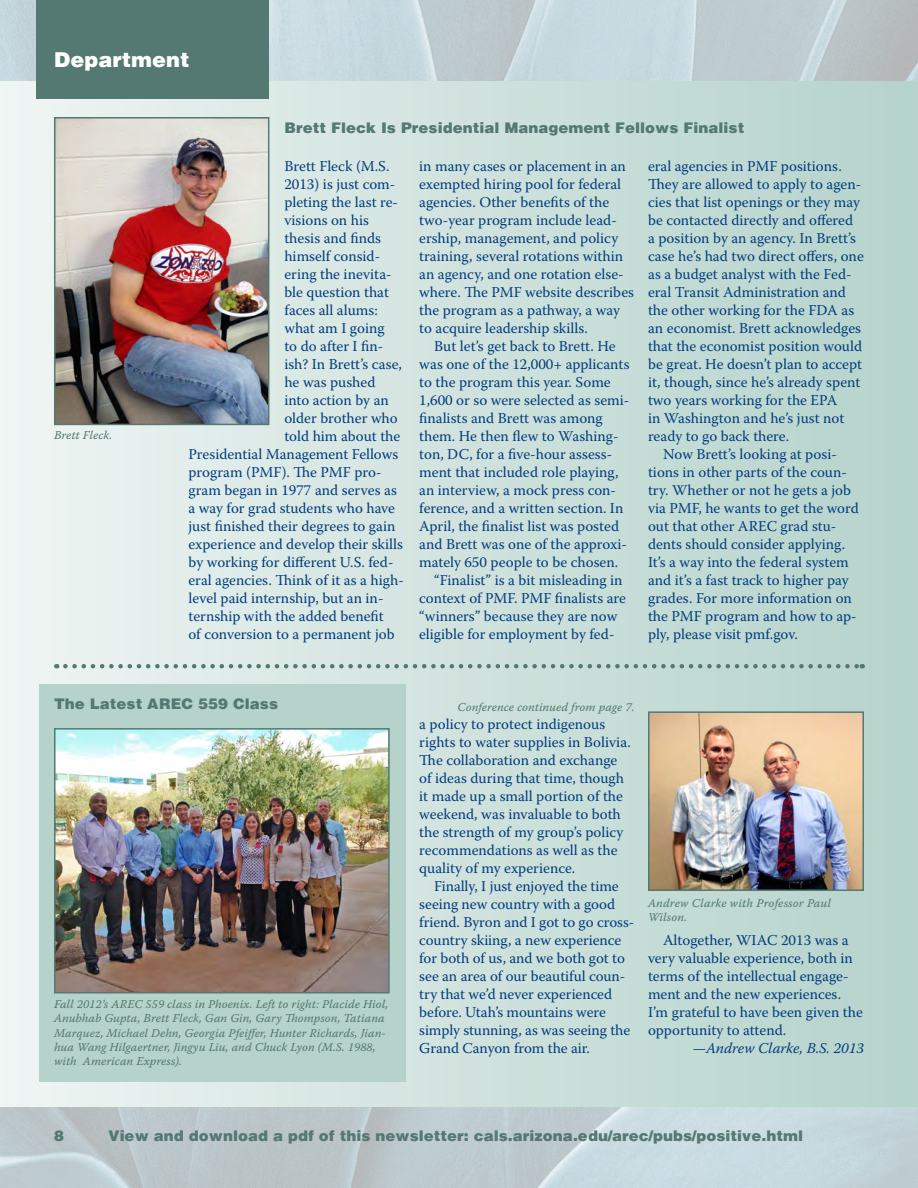
<style>
.page{position:relative;width:918px;height:1188px;background:#fff}
.page>*{position:absolute;margin:0;border:0;box-sizing:border-box;transform-origin:0 0}
.special_head{font:900 21px "Helvetica";color:#fff}
.text{font:15px/18px "Warnock Pro";color:#013d7d}
.text_no_indent{font:15px/18px "Warnock Pro";color:#013d7d}
.subhead_2{font:900 15px "Helvetica";color:#547972}
.text-2{font:italic 15px "Warnock Pro";color:#013d7d}
.t1{font:12px/14.4px "Warnock Pro It Capt";color:#547972}
</style>
<div class="page">
<div style="left:0;top:81px;width:918px;height:1026px;background:linear-gradient(to right,#eff5f3,#b5d2cb)"></div>
<img style="left:0;top:1107px;width:918px;height:81px">
<img style="left:0;top:0;width:918px;height:81px">
<div style="left:36px;top:0;width:233px;height:99px;background:#547972"></div>
<div style="left:39px;top:684px;width:367px;height:398px;background:#b5d3cb"></div>
<svg style="left:65px;top:664px;width:798px;height:4px"></svg>
<img style="left:57px;top:731px;width:330px;height:259px">
<div style="left:54px;top:728px;width:336px;height:265px;border:2px solid #547972"></div>
<img style="left:57px;top:120px;width:209px;height:302px">
<div style="left:54px;top:117px;width:215px;height:308px;border:2px solid #547972"></div>
<img style="left:651px;top:714px;width:210px;height:174px">
<div style="left:648px;top:711px;width:216px;height:180px;border:2px solid #547972"></div>
<p class="special_head" style="left:54px;top:47px;width:137px">Department</p>
<p class="t1" style="left:54px;top:428px;width:60px">Brett Fleck.</p>
<p class="subhead_2" style="left:284px;top:118px;width:461px">Brett Fleck Is Presidential Management Fellows Finalist</p>
<p class="text_no_indent" style="left:284px;top:157px;width:119px">Brett Fleck (M.S.<br>2013) is just com&shy;pleting the last re&shy;visions on his thesis and finds himself consid&shy;ering the inevita&shy;ble question that faces all alums: what am I going<br>to do after I fin&shy;ish? In Brett’s case, he was pushed into action by an older brother who told him about the</p>
<p class="text_no_indent" style="left:419px;top:157px;width:216px">in many cases or placement in an exempted hiring pool for federal agencies. Other benefits of the two-year program include lead&shy;ership, management, and policy training, several rotations within an agency, and one rotation else&shy;where. The PMF website describes the program as a pathway, a way to acquire leadership skills.</p>
<p class="text" style="left:419px;top:337px;width:212px;text-indent:15px">But let’s get back to Brett. He was one of the 12,000+ applicants to the program this year. Some<br>1,600 or so were selected as semi&shy;finalists and Brett was among them. He then flew to Washing&shy;ton, DC, for a five-hour assess&shy;ment that included role playing, an interview, a mock press con&shy;ference, and a written section. In<br>April, the finalist list was posted and Brett was one of the approxi&shy;mately 650 people to be chosen.</p>
<p class="text" style="left:419px;top:571px;width:208px;text-indent:15px">“Finalist” is a bit misleading in context of PMF. PMF finalists are “winners” because they are now eligible for employment by fed-</p>
<p class="text" style="left:648px;top:157px;width:217px">eral agencies in PMF positions.<br>They are allowed to apply to agen&shy;cies that list openings or they may be contacted directly and offered a position by an agency. In Brett’s case he’s had two direct offers, one as a budget analyst with the Fed&shy;eral Transit Administration and the other working for the FDA as an economist. Brett acknowledges that the economist position would be great. He doesn’t plan to accept it, though, since he’s already spent two years working for the EPA<br>in Washington and he’s just not ready to go back there.</p>
<p class="text" style="left:648px;top:445px;width:212px;text-indent:15px">Now Brett’s looking at posi&shy;tions in other parts of the coun&shy;try. Whether or not he gets a job via PMF, he wants to get the word out that other AREC grad stu&shy;dents should consider applying.<br>It’s a way into the federal system and it’s a fast track to higher pay grades. For more information on the PMF program and how to ap&shy;ply, please visit pmf.gov.</p>
<p class="text_no_indent" style="left:188px;top:445px;width:217px">Presidential Management Fellows program (PMF). The PMF pro&shy;gram began in 1977 and serves as a way for grad students who have just finished their degrees to gain experience and develop their skills by working for different U.S. fed&shy;eral agencies. Think of it as a high&shy;level paid internship, but an in&shy;ternship with the added benefit<br>of conversion to a permanent job</p>
<p class="subhead_2" style="left:54px;top:694px;width:226px">The Latest AREC 559 Class</p>
<p class="t1" style="left:54px;top:996px;width:336px">Fall 2012’s AREC 559 class in Phoenix. Left to right: Placide Hiol, Anubhab Gupta, Brett Fleck, Gan Gin, Gary Thompson, Tatiana Marquez, Michael Dehn, Georgia Pfeiffer, Hunter Richards, Jian&shy;hua Wang Hilgaertner, Jingyu Liu, and Chuck Lyon (M.S. 1988, with American Express).</p>
<p class="t1" style="left:457px;top:700px;width:179px">Conference continued from page 7.</p>
<p class="text" style="left:419px;top:715px;width:213px">a policy to protect indigenous rights to water supplies in Bolivia.<br>The collaboration and exchange of ideas during that time, though it made up a small portion of the weekend, was invaluable to both the strength of my group’s policy recommendations as well as the quality of my experience.</p>
<p class="text" style="left:419px;top:877px;width:217px;text-indent:15px">Finally, I just enjoyed the time seeing new country with a good friend. Byron and I got to go cross&shy;country skiing, a new experience for both of us, and we both got to see an area of our beautiful coun&shy;try that we’d never experienced before. Utah’s mountains were simply stunning, as was seeing the<br>Grand Canyon from the air.</p>
<p class="t1" style="left:648px;top:896px;width:185px">Andrew Clarke with Professor Paul<br>Wilson.</p>
<p class="text" style="left:648px;top:931px;width:216px;text-indent:15px">Altogether, WIAC 2013 was a very valuable experience, both in terms of the intellectual engage&shy;ment and the new experiences.<br>I’m grateful to have been given the opportunity to attend.</p>
<p class="text-2" style="left:693px;top:1039px;width:173px">—Andrew Clarke, B.S. 2013</p>
<p class="subhead_2" style="left:54px;top:1126px;width:12px">8</p>
<p class="subhead_2" style="left:108px;top:1126px;width:697px">View and download a pdf of this newsletter: cals.arizona.edu/arec/pubs/positive.html</p>
</div>
